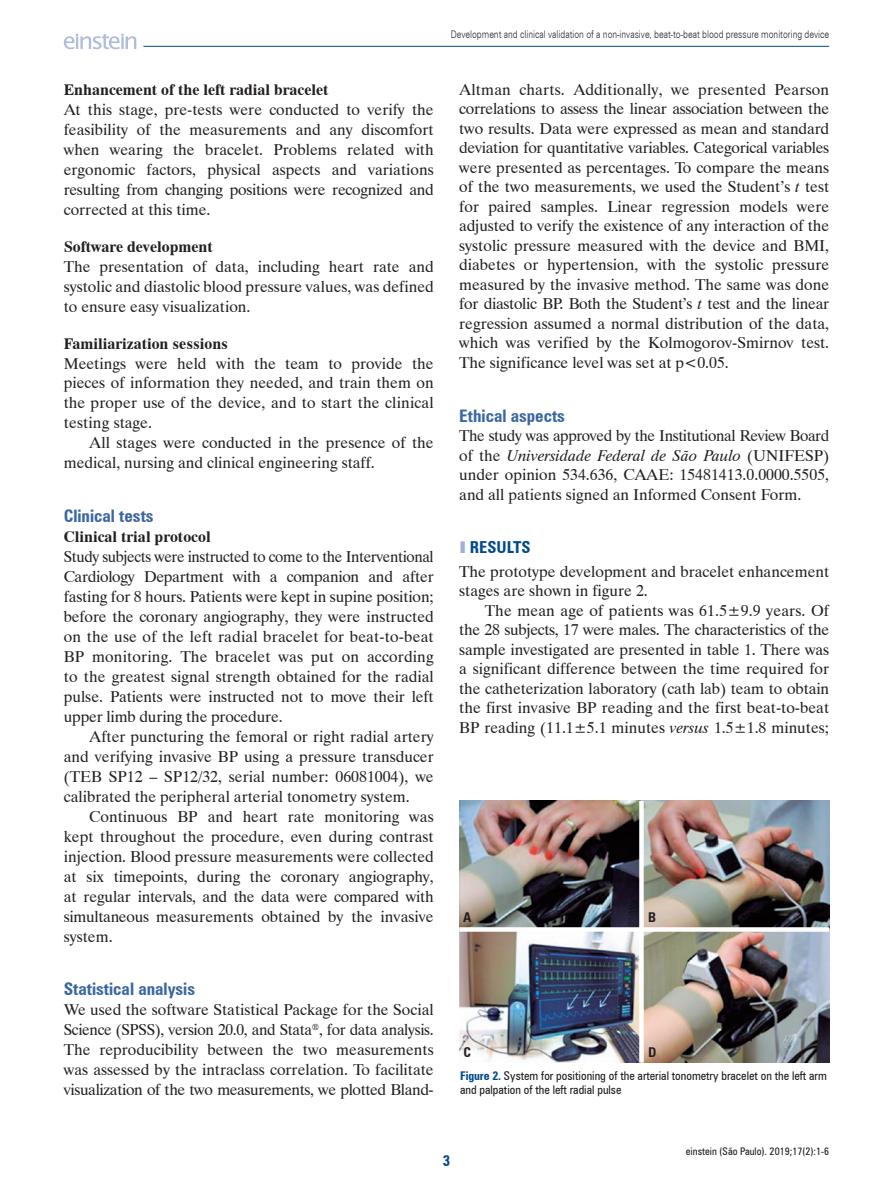
<style>
.page{position:relative;width:893px;height:1191px;background:#fff}
.page>*{position:absolute;margin:0;border:0;box-sizing:border-box;transform-origin:0 0}
.t1{font:700 condensed 17.25px "Zurich BT";color:#3b67a0}
.t2{font:700 condensed 16.5px "Zurich BT";color:#004a8b}
.t3{font:15.75px/20px "Dutch 801 BT";color:#231f20;text-align:justify}
.t4{font:700 15.75px "Dutch 801 BT";color:#231f20}
.t5{font:700 condensed 15px "Zurich BT";color:#004a8b}
.t6{font:700 condensed 13.5px "Zurich BT";color:#231f20}
.t7{font:condensed 12px/14.2px "Zurich BT";color:#231f20}
.t8{font:300 10.5px "Zurich BT";color:#231f20;scale:.8 1}
.t9{font:condensed 10.5px "Zurich BT";color:#231f20}
.s1{font-style:italic}
.s2{color:#a2b0d2}
.s3{font-weight:700;color:#004a8b}
</style>
<div class="page">
<svg style="left:64px;top:34px;width:72px;height:15px"></svg>
<hr style="left:143px;top:46px;width:686px;height:1px;background:#004a8b">
<img style="left:459px;top:801px;width:370px;height:261px">
<div style="left:639px;top:801px;width:5px;height:261px;background:#fff"></div>
<svg style="left:459px;top:927px;width:370px;height:4px"></svg>
<p class="t4" style="left:64px;top:80px;width:266px">Enhancement of the left radial bracelet</p>
<p class="t3" style="left:64px;top:99px;width:371px">At this stage, pre-tests were conducted to verify the feasibility of the measurements and any discomfort when wearing the bracelet. Problems related with ergonomic factors, physical aspects and variations resulting from changing positions were recognized and corrected at this time.</p>
<p class="t4" style="left:64px;top:237px;width:150px">Software development</p>
<p class="t3" style="left:64px;top:256px;width:371px">The presentation of data, including heart rate and systolic and diastolic blood pressure values, was defined to ensure easy visualization.</p>
<p class="t4" style="left:64px;top:333px;width:166px">Familiarization sessions</p>
<p class="t3" style="left:64px;top:353px;width:371px">Meetings were held with the team to provide the pieces of information they needed, and train them on the proper use of the device, and to start the clinical testing stage.</p>
<p class="t3" style="left:64px;top:433px;width:371px;text-indent:26px">All stages were conducted in the presence of the medical, nursing and clinical engineering staff.</p>
<p class="t1" style="left:64px;top:505px;width:91px">Clinical tests</p>
<p class="t4" style="left:64px;top:527px;width:148px">Clinical trial protocol</p>
<p class="t3" style="left:64px;top:546px;width:371px">Study subjects were instructed to come to the Interventional Cardiology Department with a companion and after fasting for 8 hours. Patients were kept in supine position; before the coronary angiography, they were instructed on the use of the left radial bracelet for beat-to-beat BP monitoring. The bracelet was put on according to the greatest signal strength obtained for the radial pulse. Patients were instructed not to move their left upper limb during the procedure.</p>
<p class="t3" style="left:64px;top:726px;width:371px;text-indent:26px">After puncturing the femoral or right radial artery and verifying invasive BP using a pressure transducer (TEB SP12 – SP12/32, serial number: 06081004), we calibrated the peripheral arterial tonometry system.</p>
<p class="t3" style="left:64px;top:806px;width:371px;text-indent:26px">Continuous BP and heart rate monitoring was kept throughout the procedure, even during contrast injection. Blood pressure measurements were collected at six timepoints, during the coronary angiography, at regular intervals, and the data were compared with simultaneous measurements obtained by the invasive system.</p>
<p class="t1" style="left:64px;top:978px;width:133px">Statistical analysis</p>
<p class="t3" style="left:64px;top:1000px;width:371px">We used the software Statistical Package for the Social Science (SPSS), version 20.0, and Stata<sup>®</sup>, for data analysis.<br>The reproducibility between the two measurements was assessed by the intraclass correlation. To facilitate visualization of the two measurements, we plotted Bland-</p>
<p class="t8" style="left:451px;top:28px;width:475px">Development and clinical validation of a non-invasive, beat-to-beat blood pressure monitoring device</p>
<p class="t3" style="left:459px;top:80px;width:371px;line-height:19.5px">Altman charts. Additionally, we presented Pearson correlations to assess the linear association between the two results. Data were expressed as mean and standard deviation for quantitative variables. Categorical variables were presented as percentages. To compare the means of the two measurements, we used the Student’s <span class="s1">t</span> test for paired samples. Linear regression models were adjusted to verify the existence of any interaction of the systolic pressure measured with the device and BMI, diabetes or hypertension, with the systolic pressure measured by the invasive method. The same was done for diastolic BP. Both the Student’s <span class="s1">t</span> test and the linear regression assumed a normal distribution of the data, which was verified by the Kolmogorov-Smirnov test.<br>The significance level was set at p&lt;0.05.</p>
<p class="t1" style="left:459px;top:405px;width:107px">Ethical aspects</p>
<p class="t3" style="left:459px;top:426px;width:371px;line-height:19.5px">The study was approved by the Institutional Review Board of the <span class="s1">Universidade Federal de São Paulo</span> (UNIFESP) under opinion 534.636, CAAE: 15481413.0.0000.5505, and all patients signed an Informed Consent Form.</p>
<p class="t2" style="left:459px;top:537px;width:73px"><span class="s2">❚</span> RESULTS</p>
<p class="t3" style="left:459px;top:561px;width:371px;line-height:19.5px">The prototype development and bracelet enhancement stages are shown in figure 2.</p>
<p class="t3" style="left:459px;top:600px;width:371px;line-height:19.5px;text-indent:26px">The mean age of patients was 61.5±9.9 years. Of the 28 subjects, 17 were males. The characteristics of the sample investigated are presented in table 1. There was a significant difference between the time required for the catheterization laboratory (cath lab) team to obtain the first invasive BP reading and the first beat-to-beat BP reading (11.1±5.1 minutes <span class="s1">versus</span> 1.5±1.8 minutes;</p>
<p class="t6" style="left:463px;top:909px;width:10px">A</p>
<p class="t6" style="left:463px;top:1044px;width:9px">C</p>
<p class="t6" style="left:648px;top:909px;width:9px">B</p>
<p class="t6" style="left:648px;top:1044px;width:10px">D</p>
<p class="t7" style="left:460px;top:1068px;width:368px"><span class="s3">Figure 2.</span> System for positioning of the arterial tonometry bracelet on the left arm and palpation of the left radial pulse</p>
<p class="t5" style="left:443px;top:1151px;width:9px">3</p>
<p class="t9" style="left:686px;top:1144px;width:145px">einstein (São Paulo). 2019;17(2):1-6</p>
</div>
